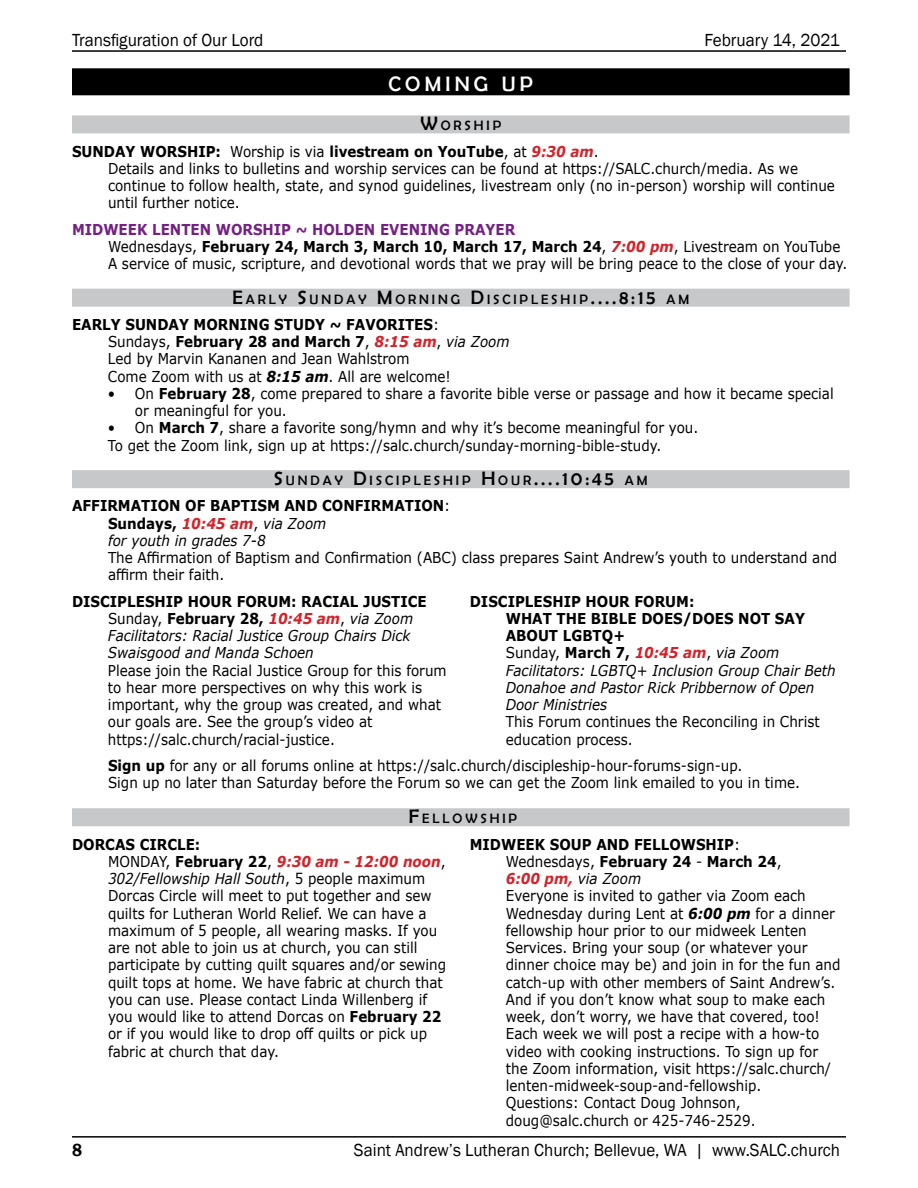
<style>
.page{position:relative;width:918px;height:1188px;background:#fff}
.page>*{position:absolute;margin:0;border:0;box-sizing:border-box;transform-origin:0 0}
.t1{font:21px "Berlin Sans FB";letter-spacing:.2em;color:#fff}
.t2{font:18px "Franklin Gothic";color:#000;scale:.95 1}
.t3{font:600 18px "Franklin Gothic";color:#000;scale:.95 1}
.t4{font:15px/17.2px "Verdana";color:#000;scale:.9 1}
.t5{font:italic 15px/17.2px "Verdana";color:#000;scale:.9 1}
.t6{font:700 15px/17.2px "Verdana";color:#000;scale:.9 1}
.t7{font:13.65px "Berlin Sans FB";letter-spacing:.215em;color:#000}
.s1{font-size:19.5px}
.s2{font-weight:700}
.s3{font-weight:700;font-style:italic;color:#d2232a}
.s4{font-weight:700;color:#742282}
.s5{font-style:italic}
.s6{font-weight:700;font-style:italic}
.s7{font-weight:400}
.s8{font-style:italic;color:#d2232a}
.s9{font-weight:400;font-style:italic}
.s10{font-weight:700;font-style:normal}
.s11{font-style:normal}
.s12{font-weight:700;color:#d2232a}
</style>
<div class="page">
<hr style="left:72px;top:1136px;width:774px;height:2px;background:#000">
<hr style="left:72px;top:50px;width:774px;height:2px;background:#000">
<div style="left:72px;top:68px;width:778px;height:27px;background:#000"></div>
<div style="left:72px;top:115px;width:778px;height:18px;background:#c7c8ca"></div>
<div style="left:72px;top:289px;width:778px;height:18px;background:#c7c8ca"></div>
<div style="left:72px;top:470px;width:778px;height:18px;background:#c7c8ca"></div>
<div style="left:72px;top:808px;width:778px;height:18px;background:#c7c8ca"></div>
<p class="t2" style="left:72px;top:29px;width:203px">Transfiguration of Our Lord</p>
<p class="t2" style="left:705px;top:29px;width:144px">February 14, 2021</p>
<h1 class="t1" style="left:389px;top:72px;width:146px">COMING UP</h1>
<p class="t7" style="left:420px;top:118px;width:82px"><span class="s1">W</span>ORSHIP</p>
<p class="t4" style="left:108px;top:142px;width:809px;text-indent:-36px"><span class="s2">SUNDAY WORSHIP:</span> Worship is via <span class="s2">livestream on YouTube</span>, at <span class="s3">9:30 am</span>.<br>Details and links to bulletins and worship services can be found at https://SALC.church/media. As we continue to follow health, state, and synod guidelines, livestream only (no in-person) worship will continue until further notice.</p>
<p class="t4" style="left:108px;top:220px;width:823px;text-indent:-36px"><span class="s4">MIDWEEK LENTEN WORSHIP ~ HOLDEN EVENING PRAYER<br></span>Wednesdays, <span class="s2">February 24, March 3, March 10, March 17, March 24</span>, <span class="s3">7:00 pm</span>, Livestream on YouTube<br>A service of music, scripture, and devotional words that we pray will be bring peace to the close of your day.</p>
<p class="t7" style="left:232px;top:291px;width:457px"><span class="s1">E</span>ARLY <span class="s1">S</span> UNDAY <span class="s1">M</span>ORNING <span class="s1">D</span>ISCIPLESHIP<span class="s1">....8:15</span> AM</p>
<p class="t4" style="left:108px;top:316px;width:448px;text-indent:-36px"><span class="s2">EARLY SUNDAY MORNING STUDY ~ FAVORITES</span>:<br>Sundays, <span class="s2">February 28 and March 7</span>, <span class="s3">8:15 am</span>, <span class="s5">via Zoom </span>Led by Marvin Kananen and Jean Wahlstrom<br>Come Zoom with us at <span class="s6">8:15 am</span>. All are welcome!</p>
<p class="t4" style="left:135px;top:385px;width:778px;text-indent:-27px">• On <span class="s2">February 28</span>, come prepared to share a favorite bible verse or passage and how it became special or meaningful for you.</p>
<p class="t4" style="left:108px;top:419px;width:657px">• On <span class="s2">March 7</span>, share a favorite song/hymn and why it’s become meaningful for you.<br>To get the Zoom link, sign up at https://salc.church/sunday-morning-bible-study.</p>
<p class="t7" style="left:274px;top:473px;width:374px"><span class="s1">S</span> UNDAY <span class="s1">D</span>ISCIPLESHIP <span class="s1">H</span> OUR<span class="s1">....10:45</span> AM</p>
<p class="t6" style="left:108px;top:497px;width:382px;text-indent:-36px">AFFIRMATION OF BAPTISM AND CONFIRMATION<span class="s7">:<br></span>Sundays, <span class="s8">10:45 am</span><span class="s7">,</span> <span class="s9">via Zoom<br>for youth in grades 7-8</span></p>
<p class="t4" style="left:108px;top:549px;width:812px">The Affirmation of Baptism and Confirmation (ABC) class prepares Saint Andrew’s youth to understand and affirm their faith.</p>
<p class="t5" style="left:108px;top:592px;width:356px;text-indent:-36px"><span class="s10">DISCIPLESHIP HOUR FORUM: RACIAL JUSTICE </span><span class="s11">Sunday,</span> <span class="s10">February 28,</span> <span class="s12">10:45 am</span><span class="s11">,</span> via Zoom Facilitators: Racial Justice Group Chairs Dick Swaisgood and Manda Schoen</p>
<p class="t4" style="left:108px;top:661px;width:378px">Please join the Racial Justice Group for this forum to hear more perspectives on why this work is important, why the group was created, and what our goals are. See the group’s video at https://salc.church/racial-justice.</p>
<p class="t5" style="left:506px;top:592px;width:368px;text-indent:-36px"><span class="s10">DISCIPLESHIP HOUR FORUM:<br>WHAT THE BIBLE DOES/DOES NOT SAY<br>ABOUT LGBTQ+<br></span><span class="s11">Sunday,</span> <span class="s10">March 7,</span> <span class="s12">10:45 am</span><span class="s11">,</span> via Zoom<br>Facilitators: LGBTQ+ Inclusion Group Chair Beth<br>Donahoe and Pastor Rick Pribbernow of Open<br>Door Ministries</p>
<p class="t4" style="left:506px;top:713px;width:350px">This Forum continues the Reconciling in Christ education process.</p>
<p class="t4" style="left:108px;top:757px;width:770px"><span class="s2">Sign up</span> for any or all forums online at https://salc.church/discipleship-hour-forums-sign-up.<br>Sign up no later than Saturday before the Forum so we can get the Zoom link emailed to you in time.</p>
<p class="t7" style="left:409px;top:811px;width:110px"><span class="s1">F</span>ELLOWSHIP</p>
<p class="t4" style="left:108px;top:835px;width:377px;text-indent:-36px"><span class="s2">DORCAS CIRCLE:<br></span>MONDAY, <span class="s2">February 22</span>, <span class="s3">9:30 am - 12:00 noon</span>, <span class="s5">302/Fellowship Hall South</span>, 5 people maximum Dorcas Circle will meet to put together and sew quilts for Lutheran World Relief. We can have a maximum of 5 people, all wearing masks. If you are not able to join us at church, you can still participate by cutting quilt squares and/or sewing quilt tops at home. We have fabric at church that you can use. Please contact Linda Willenberg if you would like to attend Dorcas on <span class="s2">February 22 </span>or if you would like to drop off quilts or pick up fabric at church that day.</p>
<p class="t4" style="left:506px;top:835px;width:373px;text-indent:-36px"><span class="s2">MIDWEEK SOUP AND FELLOWSHIP</span>:<br>Wednesdays, <span class="s2">February 24</span> - <span class="s2">March 24</span>,<br><span class="s3">6:00 pm,</span> <span class="s5">via Zoom<br></span>Everyone is invited to gather via Zoom each Wednesday during Lent at <span class="s6">6:00 pm</span> for a dinner fellowship hour prior to our midweek Lenten Services. Bring your soup (or whatever your dinner choice may be) and join in for the fun and catch-up with other members of Saint Andrew’s.<br>And if you don’t know what soup to make each week, don’t worry, we have that covered, too!<br>Each week we will post a recipe with a how-to video with cooking instructions. To sign up for the Zoom information, visit https://salc.church/ lenten-midweek-soup-and-fellowship.<br>Questions: Contact Doug Johnson, doug@salc.church or 425-746-2529.</p>
<p class="t3" style="left:72px;top:1138px;width:12px">8</p>
<p class="t2" style="left:354px;top:1138px;width:513px">Saint Andrew’s Lutheran Church; Bellevue, WA | www.SALC.church</p>
</div>
